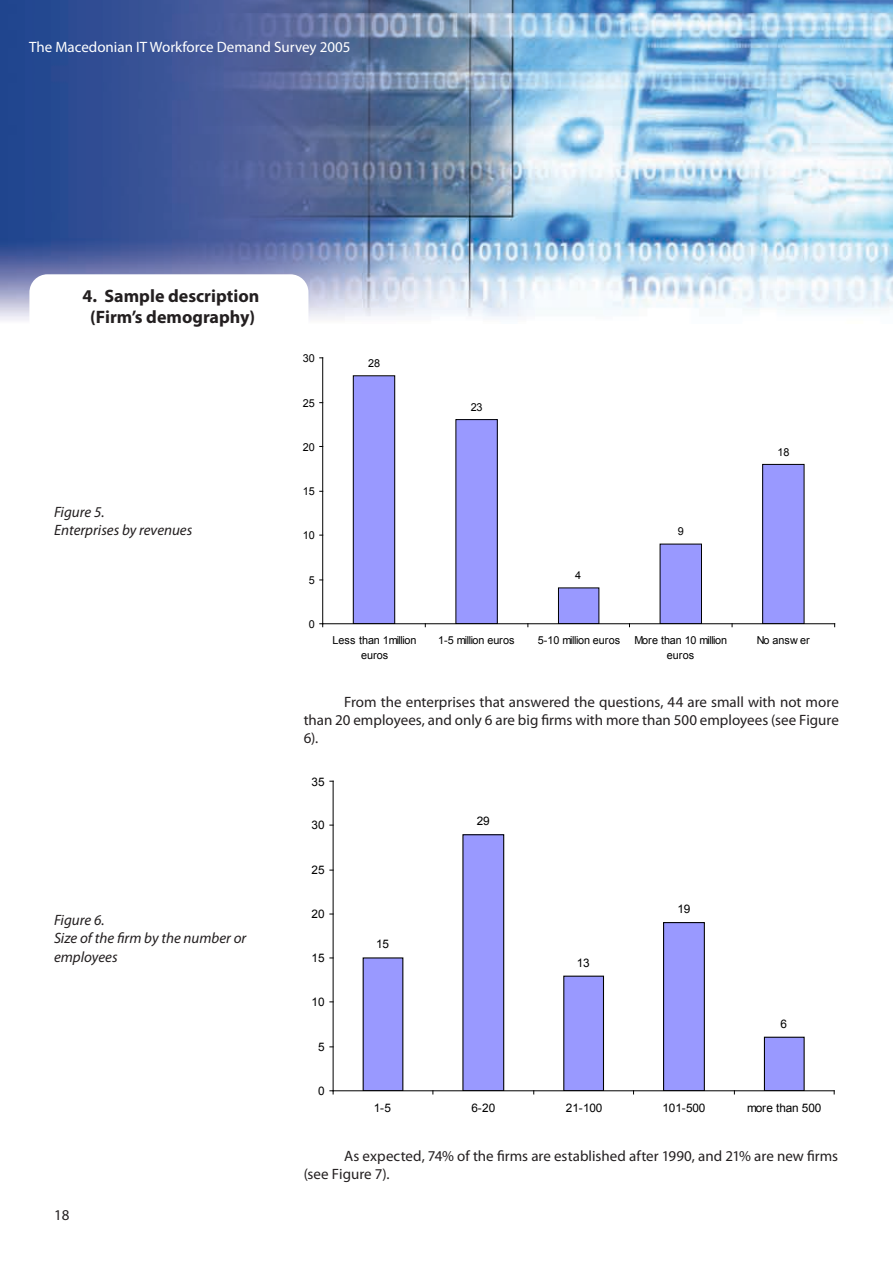
<style>
.page{position:relative;width:893px;height:1263px;background:#fff}
.page>*{position:absolute;margin:0;border:0;box-sizing:border-box;transform-origin:0 0}
.t1{font:700 18px/21.6px "Myriad Pro";color:#231f20;text-align:center}
.t2{font:15px/18px "Myriad Pro";color:#231f20;text-align:justify}
.t3{font:italic 15px/18px "Myriad Pro";color:#231f20}
.t4{font:15px "Myriad Pro";color:#fff}
.t5{font:11.85px "Arial";letter-spacing:-.01em;color:#000}
.t6{font:10.95px/15px "Arial";letter-spacing:-.01em;color:#000;text-align:center}
</style>
<div class="page">
<img style="left:0;top:0;width:893px;height:321px">
<svg style="left:29px;top:274px;width:279px;height:47px"></svg>
<svg style="left:319px;top:357px;width:517px;height:271px"></svg>
<svg style="left:329px;top:780px;width:506px;height:315px"></svg>
<p class="t4" style="left:29px;top:37px;width:323px">The Macedonian IT Workforce Demand Survey 2005</p>
<p class="t1" style="left:82px;top:284px;width:178px">4. Sample description (Firm’s demography)</p>
<p class="t3" style="left:54px;top:502px;width:140px">Figure 5.<br>Enterprises by revenues</p>
<p class="t3" style="left:54px;top:911px;width:194px">Figure 6.<br>Size of the firm by the number or employees</p>
<p class="t2" style="left:54px;top:1206px;width:17px">18</p>
<p class="t6" style="left:303px;top:351px;width:13px">30</p>
<p class="t6" style="left:368px;top:356px;width:13px">28</p>
<p class="t6" style="left:303px;top:395px;width:13px">25</p>
<p class="t6" style="left:471px;top:399px;width:13px">23</p>
<p class="t6" style="left:303px;top:439px;width:13px">20</p>
<p class="t6" style="left:777px;top:444px;width:13px">18</p>
<p class="t6" style="left:303px;top:484px;width:13px">15</p>
<p class="t6" style="left:303px;top:528px;width:13px">10</p>
<p class="t6" style="left:678px;top:524px;width:8px">9</p>
<p class="t6" style="left:309px;top:573px;width:8px">5</p>
<p class="t6" style="left:575px;top:568px;width:8px">4</p>
<p class="t6" style="left:309px;top:617px;width:8px">0</p>
<p class="t6" style="left:333px;top:632px;width:85px">Less than 1million euros</p>
<p class="t6" style="left:438px;top:632px;width:78px">1-5 million euros</p>
<p class="t6" style="left:538px;top:632px;width:84px">5-10 million euros</p>
<p class="t6" style="left:634px;top:632px;width:94px">More than 10 million euros</p>
<p class="t6" style="left:757px;top:632px;width:54px">No answ er</p>
<p class="t2" style="left:304px;top:693px;width:537px;text-indent:40px">From the enterprises that answered the questions, 44 are small with not more than 20 employees, and only 6 are big firms with more than 500 employees (see Figure 6).</p>
<p class="t5" style="left:312px;top:774px;width:14px">35</p>
<p class="t5" style="left:312px;top:817px;width:14px">30</p>
<p class="t5" style="left:312px;top:862px;width:14px">25</p>
<p class="t5" style="left:312px;top:906px;width:14px">20</p>
<p class="t5" style="left:312px;top:950px;width:14px">15</p>
<p class="t5" style="left:312px;top:994px;width:14px">10</p>
<p class="t5" style="left:318px;top:1039px;width:8px">5</p>
<p class="t5" style="left:318px;top:1083px;width:8px">0</p>
<p class="t5" style="left:376px;top:936px;width:14px">15</p>
<p class="t5" style="left:477px;top:813px;width:14px">29</p>
<p class="t5" style="left:577px;top:955px;width:14px">13</p>
<p class="t5" style="left:677px;top:901px;width:14px">19</p>
<p class="t5" style="left:780px;top:1016px;width:8px">6</p>
<p class="t5" style="left:374px;top:1100px;width:19px">1-5</p>
<p class="t5" style="left:471px;top:1100px;width:25px">6-20</p>
<p class="t5" style="left:566px;top:1100px;width:38px">21-100</p>
<p class="t5" style="left:662px;top:1100px;width:45px">101-500</p>
<p class="t5" style="left:747px;top:1100px;width:76px">more than 500</p>
<p class="t2" style="left:304px;top:1147px;width:536px;text-indent:40px">As expected, 74% of the firms are established after 1990, and 21% are new firms (see Figure 7).</p>
</div>
